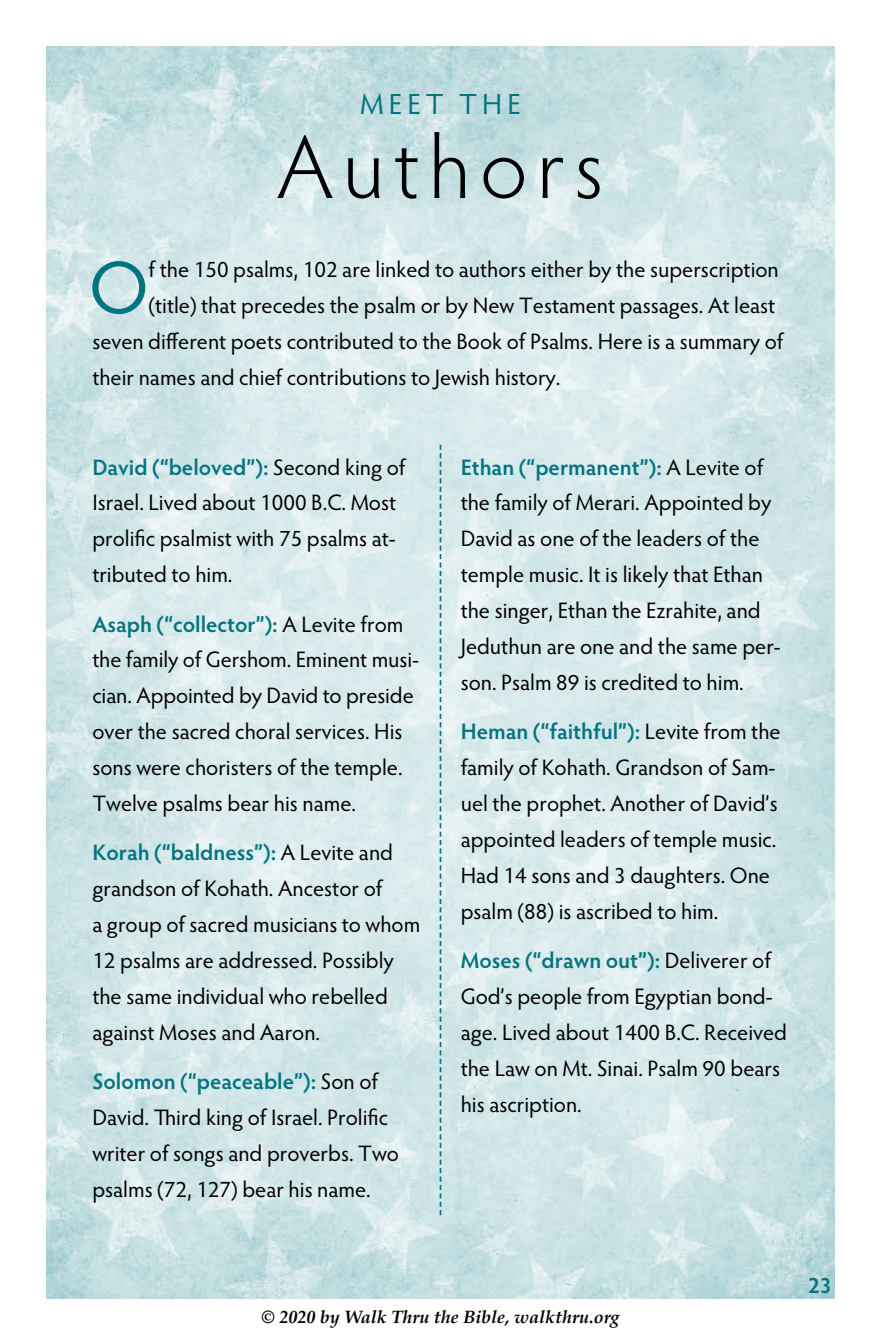
<style>
.page{position:relative;width:881px;height:1337px;background:#fff}
.page>*{position:absolute;margin:0;border:0;box-sizing:border-box;transform-origin:0 0}
.t1{font:300 89.77px "Hypatia Sans Pro";letter-spacing:.1em;color:#000}
.t2{font:74.7px "Hypatia Sans Pro";color:#007481}
.t3{font:29.25px "Hypatia Sans Pro";letter-spacing:.17em;color:#007481}
.t4{font:22.5px/35.8px "Hypatia Sans Pro";color:#000}
.t5{font:600 22.5px "Hypatia Sans Pro";color:#007481}
.t6{font:italic 700 18px "Palatino LT Std";color:#000}
.s1{font-weight:600;color:#007481}
</style>
<div class="page">
<img style="left:47px;top:47px;width:787px;height:1251px">
<svg style="left:440px;top:445px;width:1px;height:770px"></svg>
<h3 class="t3" style="left:360px;top:84px;width:162px">MEET THE</h3>
<h1 class="t1" style="left:277px;top:109px;width:328px">Authors</h1>
<h2 class="t2" style="left:89px;top:238px;width:61px">O</h2>
<p class="t4" style="left:149px;top:251px;width:632px">f the 150 psalms, 102 are linked to authors either by the superscription</p>
<p class="t4" style="left:149px;top:287px;width:628px">(title) that precedes the psalm or by New Testament passages. At least</p>
<p class="t4" style="left:92px;top:323px;width:693px">seven different poets contributed to the Book of Psalms. Here is a summary of</p>
<p class="t4" style="left:92px;top:359px;width:470px">their names and chief contributions to Jewish history.</p>
<p class="t4" style="left:92px;top:448px;width:315px"><span class="s1">David (“beloved”):</span> Second king of<br>Israel. Lived about 1000 B.C. Most prolific psalmist with 75 psalms at&shy;tributed to him.</p>
<p class="t4" style="left:92px;top:605px;width:328px"><span class="s1">Asaph (“collector”):</span> A Levite from the family of Gershom. Eminent musi&shy;cian. Appointed by David to preside over the sacred choral services. His sons were choristers of the temple.<br>Twelve psalms bear his name.</p>
<p class="t4" style="left:92px;top:834px;width:329px"><span class="s1">Korah (“baldness”):</span> A Levite and grandson of Kohath. Ancestor of<br>a group of sacred musicians to whom<br>12 psalms are addressed. Possibly the same individual who rebelled against Moses and Aaron.</p>
<p class="t4" style="left:92px;top:1063px;width:308px"><span class="s1">Solomon (“peaceable”):</span> Son of David. Third king of Israel. Prolific writer of songs and proverbs. Two psalms (72, 127) bear his name.</p>
<p class="t4" style="left:461px;top:448px;width:322px"><span class="s1">Ethan (“permanent”):</span> A Levite of the family of Merari. Appointed by David as one of the leaders of the temple music. It is likely that Ethan the singer, Ethan the Ezrahite, and Jeduthun are one and the same per&shy;son. Psalm 89 is credited to him.</p>
<p class="t4" style="left:461px;top:713px;width:321px"><span class="s1">Heman (“faithful”):</span> Levite from the family of Kohath. Grandson of Sam&shy;uel the prophet. Another of David’s appointed leaders of temple music.<br>Had 14 sons and 3 daughters. One psalm (88) is ascribed to him.</p>
<p class="t4" style="left:461px;top:941px;width:328px"><span class="s1">Moses (“drawn out”):</span> Deliverer of<br>God’s people from Egyptian bond&shy;age. Lived about 1400 B.C. Received the Law on Mt. Sinai. Psalm 90 bears his ascription.</p>
<p class="t6" style="left:262px;top:1306px;width:359px">© 2020 by Walk Thru the Bible, walkthru.org</p>
<p class="t5" style="left:808px;top:1269px;width:25px">23</p>
</div>
